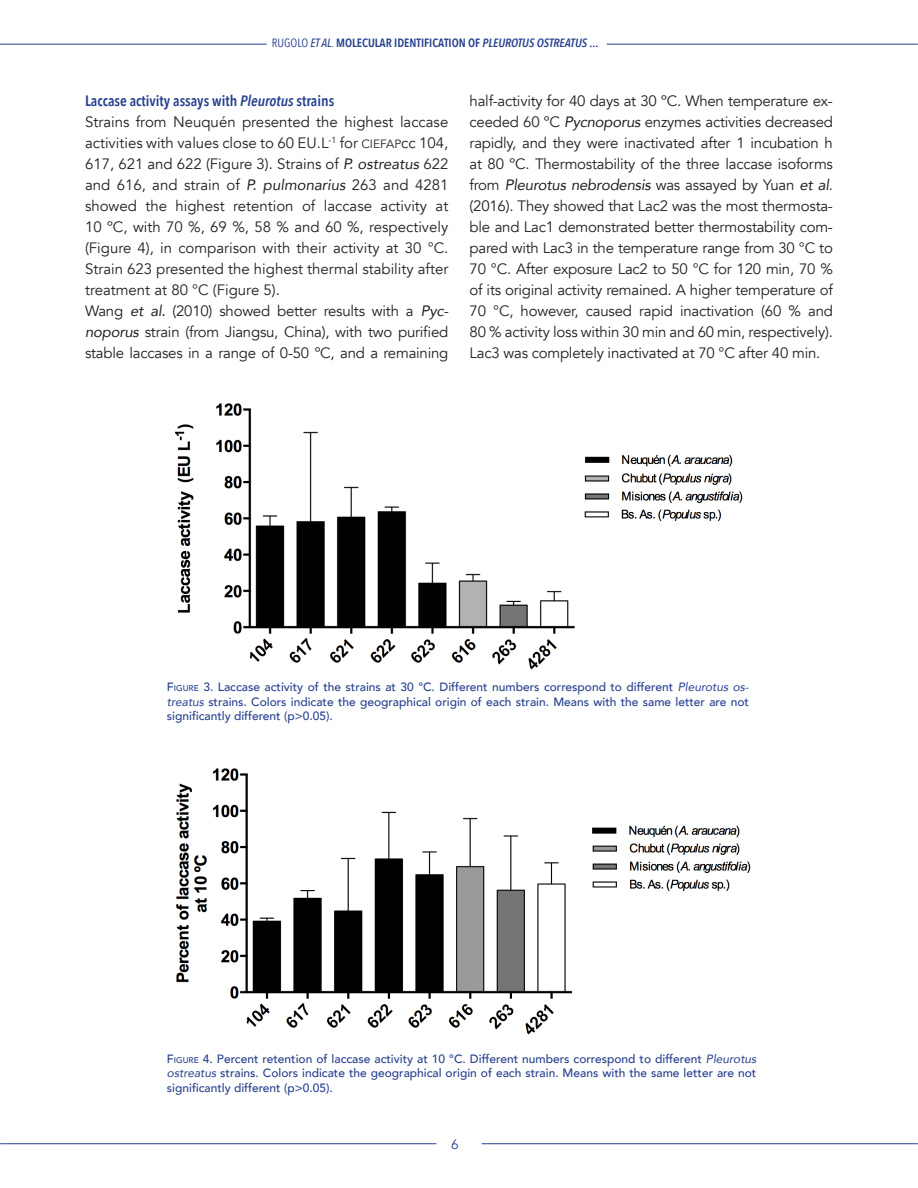
<style>
.page{position:relative;width:918px;height:1188px;background:#fff}
.page>*{position:absolute;margin:0;border:0;box-sizing:border-box;transform-origin:0 0}
.CUERPO_DE_TEXTO{font:15px/21px "Avenir";letter-spacing:-.015em;color:#231f20;text-align:justify}
.SUB_2{font:600 15px "Avenir Next Condensed";color:#253f8e}
.t1{font:13.5px "Avenir";color:#253f8e}
.PIE_DE_FIGURA_O_CABE{font:500 12px/14.4px "Avenir";color:#253f8e;text-align:justify}
.t2{font:600 12px "Avenir Next Condensed";color:#253f8e}
.s1{font-weight:400}
.s2{font-weight:500;font-style:italic}
.s3{font-style:italic}
.s4{font-size:12px}
.s5{font-style:inherit}
.s6{font-size:8.4px}
.s7{font-weight:400;font-style:italic}
</style>
<div class="page">
<hr style="left:0;top:44px;width:267px;height:1px;background:#253f8e">
<hr style="left:607px;top:44px;width:311px;height:1px;background:#253f8e">
<hr style="left:0;top:1143px;width:436px;height:1px;background:#253f8e">
<hr style="left:482px;top:1143px;width:436px;height:1px;background:#253f8e">
<img style="left:174px;top:403px;width:569px;height:267px">
<img style="left:176px;top:768px;width:575px;height:267px">
<p class="t2" style="left:272px;top:33px;width:328px"><span class="s1">RUGOLO</span> <span class="s2">ET AL</span><span class="s1">.</span> MOLECULAR IDENTIFICATION OF <span class="s3">PLEUROTUS OSTREATUS</span> ...</p>
<p class="SUB_2" style="left:85px;top:88px;width:251px">Laccase activity assays with <span class="s3">Pleurotus</span> strains</p>
<p class="CUERPO_DE_TEXTO" style="left:85px;top:112px;width:365px">Strains from Neuquén presented the highest laccase activities with values close to 60 EU.L<sup>-1</sup> for <span class="s4">CIEFAP</span>cc 104, 617, 621 and 622 (Figure 3). Strains of <span class="s3">P. ostreatus</span> 622 and 616, and strain of <span class="s3">P. pulmonarius</span> 263 and 4281 showed the highest retention of laccase activity at 10 ºC, with 70 %, 69 %, 58 % and 60 %, respectively (Figure 4), in comparison with their activity at 30 °C.<br>Strain 623 presented the highest thermal stability after treatment at 80 °C (Figure 5).</p>
<p class="CUERPO_DE_TEXTO" style="left:85px;top:301px;width:365px">Wang <span class="s3">et al.</span> (2010) showed better results with a <span class="s3">Pyc&shy;noporus</span> strain (from Jiangsu, China), with two purified stable laccases in a range of 0-50 ºC, and a remaining</p>
<p class="CUERPO_DE_TEXTO" style="left:470px;top:91px;width:365px">half-activity for 40 days at 30 ºC. When temperature ex&shy;ceeded 60 ºC <span class="s3">Pycnoporus</span> enzymes activities decreased rapidly, and they were inactivated after 1 incubation h at 80 ºC. Thermostability of the three laccase isoforms from <span class="s3">Pleurotus nebrodensis</span> was assayed by Yuan <span class="s3">et al</span>. (2016). They showed that Lac2 was the most thermosta&shy;ble and Lac1 demonstrated better thermostability com&shy;pared with Lac3 in the temperature range from 30 °C to 70 °C. After exposure Lac2 to 50 °C for 120 min, 70 % of its original activity remained. A higher temperature of 70 °C, however, caused rapid inactivation (60 % and 80 % activity loss within 30 min and 60 min, respectively).<br>Lac3 was completely inactivated at 70 °C after 40 min.</p>
<p class="PIE_DE_FIGURA_O_CABE" style="left:167px;top:679px;width:584px"><span class="s5">F</span><span class="s6">IGURE</span> 3. Laccase activity of the strains at 30 °C. Different numbers correspond to different <span class="s7">Pleurotus os&shy;treatus</span> strains. Colors indicate the geographical origin of each strain. Means with the same letter are not significantly different (p&gt;0.05).</p>
<p class="PIE_DE_FIGURA_O_CABE" style="left:167px;top:1051px;width:591px"><span class="s5">F</span><span class="s6">IGURE</span> 4. Percent retention of laccase activity at 10 °C. Different numbers correspond to different <span class="s7">Pleurotus ostreatus</span> strains. Colors indicate the geographical origin of each strain. Means with the same letter are not significantly different (p&gt;0.05).</p>
<p class="t1" style="left:451px;top:1136px;width:9px">6</p>
</div>
